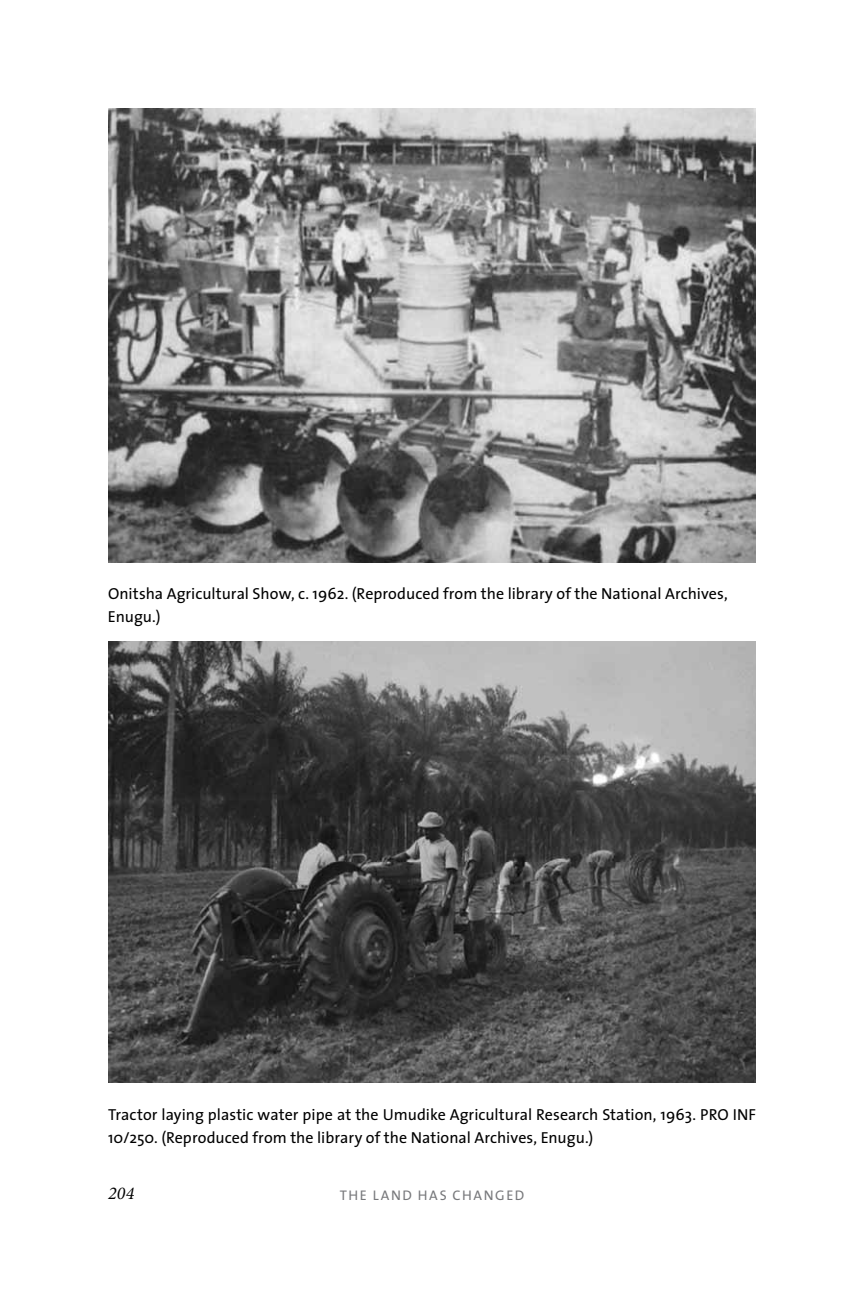
<style>
.page{position:relative;width:864px;height:1296px;background:#fff}
.page>*{position:absolute;margin:0;border:0;box-sizing:border-box;transform-origin:0 0}
.t1{font:italic 18px "Minion Pro";color:#000}
.t2{font:16px/23px "The Sans";letter-spacing:.005em;color:#000}
.t3{font:14px "The Sans";letter-spacing:.115em;color:#77787b}
</style>
<div class="page">
<img style="left:108px;top:108px;width:648px;height:455px">
<img style="left:108px;top:642px;width:648px;height:441px">
<p class="t2" style="left:108px;top:582px;width:621px">onitsha agricultural show, c. 1962. (reproduced from the library of the national archives, enugu.)</p>
<p class="t2" style="left:108px;top:1103px;width:650px">Tractor laying plastic water pipe at the umudike agricultural research station, 1963. pro inf<br>10/250. (reproduced from the library of the national archives, enugu.)</p>
<p class="t1" style="left:108px;top:1181px;width:28px">204</p>
<p class="t3" style="left:340px;top:1183px;width:186px">The l and has Changed</p>
</div>
